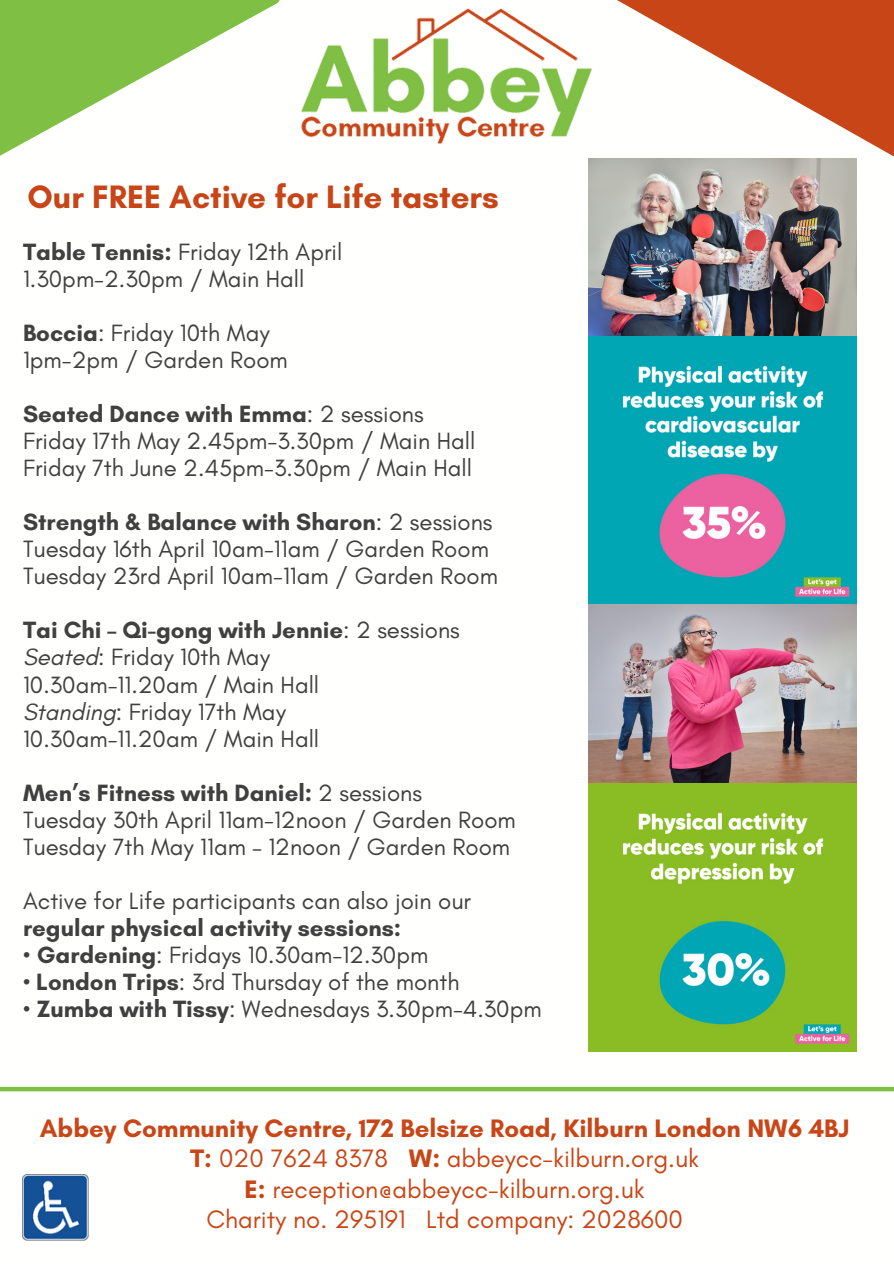
<style>
.page{position:relative;width:894px;height:1264px;background:#fff}
.page>*{position:absolute;margin:0;border:0;box-sizing:border-box;transform-origin:0 0}
.t1{font:700 33px "Glacial Indifference";color:#c74516}
.t2{font:25.8px "Glacial Indifference";color:#c84617}
.t3{font:700 25.8px "Glacial Indifference";color:#c84617}
.t4{font:24px/27px "Glacial Indifference";color:#404040}
.t5{font:700 24px "Glacial Indifference";color:#404040}
.s1{font-weight:700}
.s2{font-weight:400}
.s3{font-style:italic}
</style>
<div class="page">
<img style="left:23px;top:1174px;width:66px;height:66px">
<div style="left:0;top:1086px;width:893px;height:5px;background:#7fbf44"></div>
<svg style="left:0;top:0;width:280px;height:156px;fill:#7fbf44"></svg>
<svg style="left:617px;top:0;width:276px;height:280px"></svg>
<img style="left:301px;top:8px;width:292px;height:136px">
<img style="left:588px;top:158px;width:268px;height:893px">
<p class="t1" style="left:27px;top:177px;width:473px">Our FREE Active for Life tasters</p>
<p class="t4" style="left:23px;top:238px;width:320px"><span class="s1">Table Tennis:</span> Friday 12th April</p>
<p class="t4" style="left:23px;top:265px;width:283px">1.30pm-2.30pm / Main Hall</p>
<p class="t4" style="left:23px;top:319px;width:248px"><span class="s1">Boccia</span>: Friday 10th May</p>
<p class="t4" style="left:23px;top:346px;width:266px">1pm-2pm / Garden Room</p>
<p class="t5" style="left:23px;top:399px;width:402px">Seated Dance with Emma<span class="s2">: 2 sessions</span></p>
<p class="t4" style="left:23px;top:427px;width:454px">Friday 17th May 2.45pm-3.30pm / Main Hall</p>
<p class="t4" style="left:23px;top:454px;width:450px">Friday 7th June 2.45pm-3.30pm / Main Hall</p>
<p class="t5" style="left:23px;top:507px;width:471px">Strength &amp; Balance with Sharon<span class="s2">: 2 sessions</span></p>
<p class="t4" style="left:23px;top:535px;width:467px">Tuesday 16th April 10am-11am / Garden Room</p>
<p class="t4" style="left:23px;top:562px;width:476px">Tuesday 23rd April 10am-11am / Garden Room</p>
<p class="t5" style="left:23px;top:615px;width:438px">Tai Chi – Qi-gong with Jennie<span class="s2">: 2 sessions</span></p>
<p class="t4" style="left:23px;top:643px;width:248px"><span class="s3">Seated</span>: Friday 10th May</p>
<p class="t4" style="left:23px;top:670px;width:297px">10.30am-11.20am / Main Hall</p>
<p class="t4" style="left:23px;top:697px;width:264px"><span class="s3">Standing</span>: Friday 17th May</p>
<p class="t4" style="left:23px;top:724px;width:297px">10.30am-11.20am / Main Hall</p>
<p class="t5" style="left:23px;top:777px;width:400px">Men’s Fitness with Daniel: <span class="s2">2 sessions</span></p>
<p class="t4" style="left:23px;top:805px;width:494px">Tuesday 30th April 11am-12noon / Garden Room</p>
<p class="t4" style="left:23px;top:832px;width:488px">Tuesday 7th May 11am – 12noon / Garden Room</p>
<p class="t4" style="left:23px;top:886px;width:449px">Active for Life participants can also join our <span class="s1">regular physical activity sessions:</span></p>
<p class="t4" style="left:23px;top:940px;width:406px">• <span class="s1">Gardening</span>: Fridays 10.30am-12.30pm</p>
<p class="t4" style="left:23px;top:967px;width:438px">• <span class="s1">London Trips</span>: 3rd Thursday of the month</p>
<p class="t4" style="left:23px;top:994px;width:520px">• <span class="s1">Zumba with Tissy</span>: Wednesdays 3.30pm-4.30pm</p>
<p class="t3" style="left:40px;top:1112px;width:810px">Abbey Community Centre, 172 Belsize Road, Kilburn London NW6 4BJ</p>
<p class="t2" style="left:190px;top:1142px;width:510px"><span class="s1">T:</span> 020 7624 8378 <span class="s1">W:</span> abbeycc-kilburn.org.uk</p>
<p class="t2" style="left:244px;top:1173px;width:401px"><span class="s1">E:</span> reception@abbeycc-kilburn.org.uk</p>
<p class="t2" style="left:206px;top:1203px;width:478px">Charity no. 295191 Ltd company: 2028600</p>
</div>
